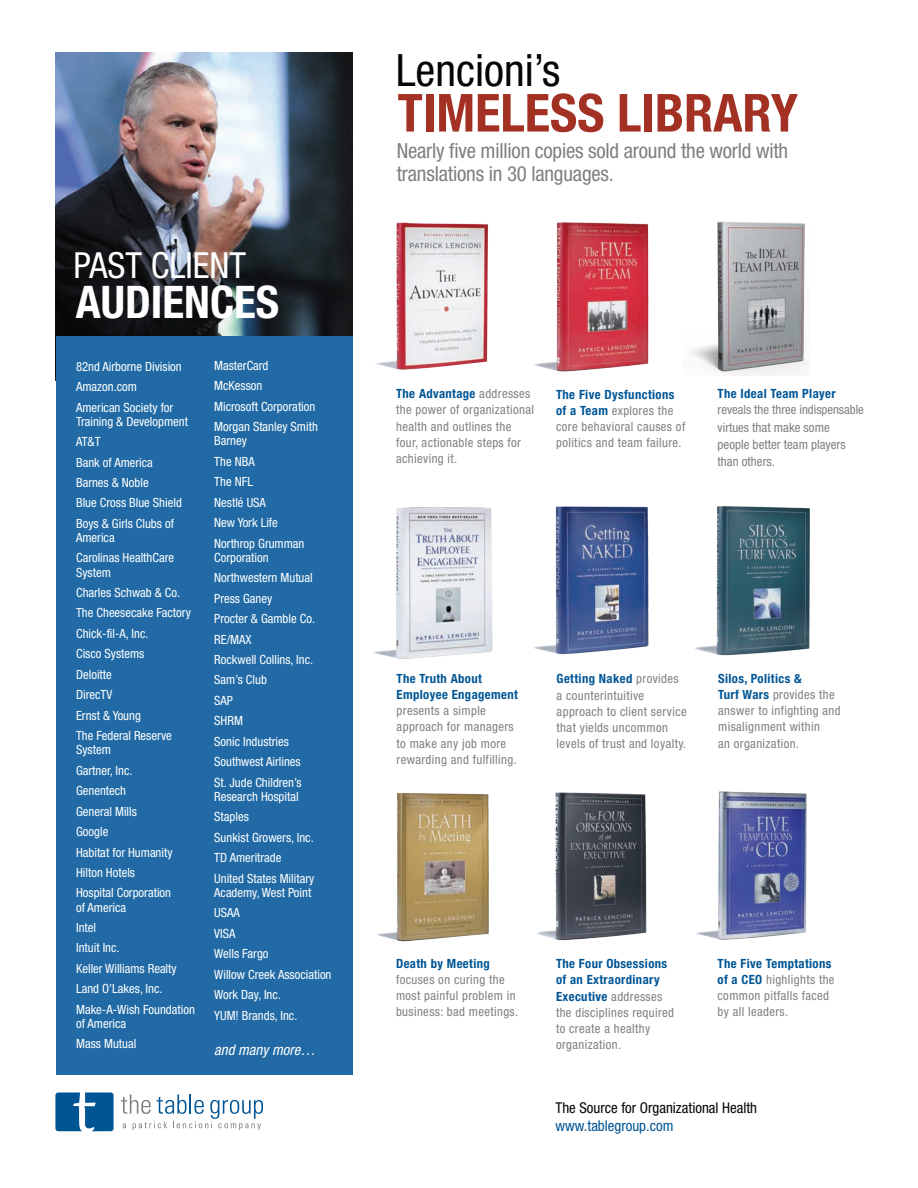
<style>
.page{position:relative;width:918px;height:1188px;background:#fff}
.page>*{position:absolute;margin:0;border:0;box-sizing:border-box;transform-origin:0 0}
.t1{font:700 condensed 52.5px "Helvetica Neue";color:#a33123}
.t2{font:700 condensed 45px "Helvetica Neue";color:#fff}
.t3{font:condensed 44.7px "Helvetica Neue";color:#050504}
.t4{font:condensed 36px "Helvetica Neue";color:#fff}
.t5{font:condensed 20.85px/23.9px "Helvetica Neue";letter-spacing:-.01em;color:#7e8083}
.t6{font:condensed 14.85px "Helvetica Neue";color:#050504}
.t7{font:condensed 14.85px "Helvetica Neue";color:#005595}
.t8{font:italic condensed 14.85px "Helvetica Neue";color:#fff}
.t9{font:condensed 12.9px/17.2px "Helvetica Neue";color:#7e8083}
.t10{font:condensed 12.75px/20.4px "Helvetica Neue";color:#fff}
.t11{font:condensed 12.75px/16.2px "Helvetica Neue";letter-spacing:.03em;color:#7e8083}
.t12{font:700 condensed 12.75px/16.2px "Helvetica Neue";letter-spacing:.03em;color:#005595}
.t13{font:condensed 12.75px "Helvetica Neue";color:#7e8083}
.s1{font-weight:700;color:#005595}
.s2{font-size:12.75px}
</style>
<div class="page">
<img style="left:55px;top:53px;width:297px;height:327px">
<div style="left:56px;top:336px;width:296px;height:738px;background:#216aa5"></div>
<svg style="left:121px;top:1094px;width:142px;height:36px"></svg>
<svg style="left:55px;top:1093px;width:59px;height:38px;background:#256ea4"></svg>
<img style="left:375px;top:222px;width:113px;height:148px">
<img style="left:534px;top:222px;width:115px;height:150px">
<img style="left:691px;top:221px;width:117px;height:153px">
<img style="left:373px;top:507px;width:120px;height:152px">
<img style="left:534px;top:506px;width:115px;height:149px">
<img style="left:695px;top:506px;width:115px;height:150px">
<img style="left:377px;top:793px;width:112px;height:149px">
<img style="left:537px;top:792px;width:110px;height:149px">
<img style="left:696px;top:791px;width:111px;height:149px">
<h3 class="t4" style="left:73px;top:245px;width:174px">PAST CLIENT</h3>
<h2 class="t2" style="left:76px;top:275px;width:205px">AUDIENCES</h2>
<p class="t10" style="left:76px;top:356px;width:107px">82nd Airborne Division<br>Amazon.com<br>American Society for</p>
<p class="t10" style="left:76px;top:411px;width:113px">Training &amp; Development<br>AT&amp;T<br>Bank of America<br>Barnes &amp; Noble<br>Blue Cross Blue Shield<br>Boys &amp; Girls Clubs of</p>
<p class="t10" style="left:76px;top:527px;width:100px">America<br>Carolinas HealthCare</p>
<p class="t10" style="left:76px;top:562px;width:116px">System<br>Charles Schwab &amp; Co.<br>The Cheesecake Factory<br>Chick-fil-A, Inc.<br>Cisco Systems<br>Deloitte<br>DirecTV<br>Ernst &amp; Young<br>The Federal Reserve</p>
<p class="t10" style="left:76px;top:739px;width:98px">System<br>Gartner, Inc.<br>Genentech<br>General Mills<br>Google<br>Habitat for Humanity<br>Hilton Hotels<br>Hospital Corporation</p>
<p class="t10" style="left:76px;top:897px;width:120px">of America<br>Intel<br>Intuit Inc.<br>Keller Williams Realty<br>Land O’Lakes, Inc.<br>Make-A-Wish Foundation</p>
<p class="t10" style="left:76px;top:1013px;width:62px">of America<br>Mass Mutual</p>
<p class="t10" style="left:214px;top:355px;width:105px">MasterCard<br>McKesson<br>Microsoft Corporation<br>Morgan Stanley Smith</p>
<p class="t10" style="left:214px;top:431px;width:92px">Barney<br>The NBA<br>The NFL<br>Nestlé USA<br>New York Life<br>Northrop Grumman</p>
<p class="t10" style="left:214px;top:547px;width:102px">Corporation<br>Northwestern Mutual<br>Press Ganey<br>Procter &amp; Gamble Co.<br>RE/MAX<br>Rockwell Collins, Inc.<br>Sam’s Club<br>SAP<br>SHRM<br>Sonic Industries<br>Southwest Airlines<br>St. Jude Children’s</p>
<p class="t10" style="left:214px;top:786px;width:102px">Research Hospital<br>Staples<br>Sunkist Growers, Inc.<br>TD Ameritrade<br>United States Military</p>
<p class="t10" style="left:214px;top:882px;width:119px">Academy, West Point<br>USAA<br>VISA<br>Wells Fargo<br>Willow Creek Association<br>Work Day, Inc.<br>YUM! Brands, Inc.</p>
<p class="t8" style="left:214px;top:1041px;width:102px">and many more…</p>
<h3 class="t3" style="left:396px;top:45px;width:166px">Lencioni’s</h3>
<h1 class="t1" style="left:398px;top:81px;width:402px">TIMELESS LIBRARY</h1>
<h3 class="t5" style="left:397px;top:138px;width:393px">Nearly five million copies sold around the world with translations in 30 languages.</h3>
<p class="t11" style="left:396px;top:385px;width:139px"><span class="s1">The Advantage</span> addresses the power of organizational health and outlines the four, actionable steps for achieving it.</p>
<p class="t11" style="left:556px;top:386px;width:131px"><span class="s1">The Five Dysfunctions of a Team</span> explores the core behavioral causes of politics and team failure.</p>
<p class="t12" style="left:718px;top:385px;width:120px">The Ideal Team Player</p>
<p class="t13" style="left:718px;top:402px;width:148px">reveals the three indispensable</p>
<p class="t9" style="left:718px;top:418px;width:130px"><span class="s2">virtues</span> that make some people better team players than others.</p>
<p class="t12" style="left:397px;top:670px;width:123px">The Truth About<br>Employee Engagement</p>
<p class="t11" style="left:397px;top:703px;width:122px">presents a simple approach for managers to make any job more rewarding and fulfilling.</p>
<p class="t11" style="left:557px;top:671px;width:132px"><span class="s1">Getting Naked</span> provides a counterintuitive approach to client service that yields uncommon levels of trust and loyalty.</p>
<p class="t11" style="left:718px;top:670px;width:124px"><span class="s1">Silos, Politics &amp;<br>Turf Wars</span> provides the answer to infighting and misalignment within<br>an organization.</p>
<p class="t12" style="left:396px;top:955px;width:95px">Death by Meeting</p>
<p class="t11" style="left:396px;top:971px;width:124px">focuses on curing the most painful problem in business: bad meetings.</p>
<p class="t11" style="left:556px;top:956px;width:120px"><span class="s1">The Four Obsessions of an Extraordinary<br>Executive</span> addresses the disciplines required to create a healthy organization.</p>
<p class="t11" style="left:718px;top:955px;width:119px"><span class="s1">The Five Temptations of a CEO</span> highlights the common pitfalls faced by all leaders.</p>
<p class="t6" style="left:556px;top:1099px;width:203px">The Source for Organizational Health</p>
<p class="t7" style="left:556px;top:1117px;width:119px">www.tablegroup.com</p>
</div>
